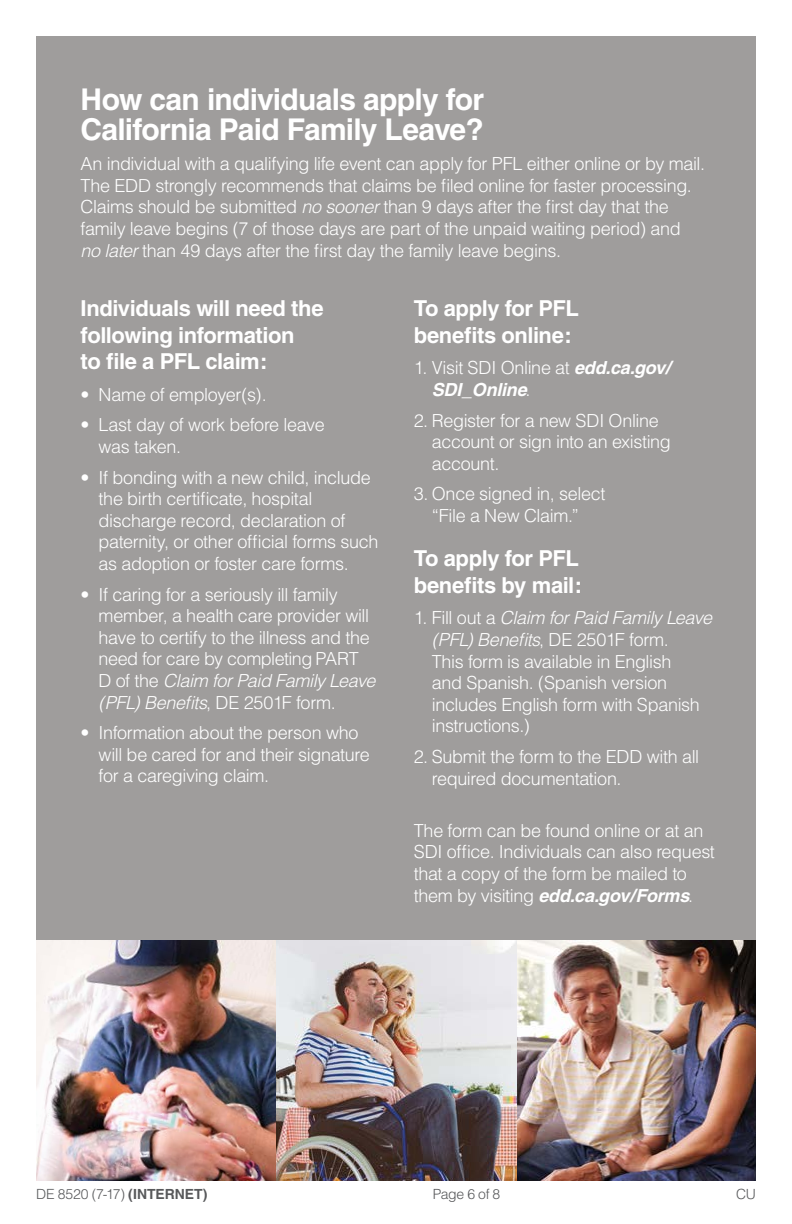
<style>
.page{position:relative;width:792px;height:1224px;background:#fff}
.page>*{position:absolute;margin:0;border:0;box-sizing:border-box;transform-origin:0 0}
.Subheadings{font:700 30px/30px "Helvetica";letter-spacing:-.025em;color:#fff}
.t1{font:700 22px/26.4px "Helvetica";letter-spacing:-.02em;color:#fff}
.t2{font:300 18px/21.6px "Helvetica";letter-spacing:-.02em;color:#fff}
.t3{font:italic 700 18px/21.6px "Helvetica";letter-spacing:-.01em;color:#fff}
.t4{font:300 14px "Helvetica";letter-spacing:-.02em;color:#58595b}
.s1{font-style:italic}
.s2{font-weight:300;font-style:normal}
.s3{font-weight:700;font-style:italic}
.s4{font-weight:700}
</style>
<div class="page">
<div style="left:36px;top:36px;width:720px;height:1145px;background:#9f9d9c"></div>
<img style="left:36px;top:941px;width:720px;height:240px">
<p class="Subheadings" style="left:81px;top:84px;width:405px">How can individuals apply for<br>California Paid Family Leave?</p>
<p class="t2" style="left:81px;top:153px;width:626px">An individual with a qualifying life event can apply for PFL either online or by mail.<br>The EDD strongly recommends that claims be filed online for faster processing.<br>Claims should be submitted <span class="s1">no sooner</span> than 9 days after the first day that the family leave begins (7 of those days are part of the unpaid waiting period) and<br><span class="s1">no later</span> than 49 days after the first day the family leave begins.</p>
<p class="t1" style="left:81px;top:295px;width:245px">Individuals will need the following information<br>to file a PFL claim:</p>
<p class="t2" style="left:81px;top:383px;width:188px">• Name of employer(s).</p>
<p class="t2" style="left:99px;top:414px;width:228px;text-indent:-18px">• Last day of work before leave was taken.</p>
<p class="t2" style="left:99px;top:466px;width:281px;text-indent:-18px">• If bonding with a new child, include the birth certificate, hospital discharge record, declaration of paternity, or other official forms such as adoption or foster care forms.</p>
<p class="t2" style="left:99px;top:583px;width:278px;text-indent:-18px">• If caring for a seriously ill family member, a health care provider will have to certify to the illness and the need for care by completing PART D of the <span class="s1">Claim for Paid Family Leave (PFL) Benefits</span>, DE 2501F form.</p>
<p class="t2" style="left:99px;top:722px;width:273px;text-indent:-18px">• Information about the person who will be cared for and their signature for a caregiving claim.</p>
<p class="t1" style="left:414px;top:295px;width:167px">To apply for PFL benefits online:</p>
<p class="t3" style="left:432px;top:357px;width:240px;text-indent:-18px"><span class="s2">1. Visit SDI Online at</span> edd.ca.gov/<br>SDI_Online<span class="s2">.</span></p>
<p class="t2" style="left:432px;top:409px;width:241px;text-indent:-18px">2. Register for a new SDI Online account or sign into an existing account.</p>
<p class="t2" style="left:414px;top:483px;width:193px;text-align:center">3. Once signed in, select “File a New Claim.”</p>
<p class="t1" style="left:414px;top:545px;width:170px">To apply for PFL benefits by mail:</p>
<p class="t2" style="left:432px;top:607px;width:282px;text-indent:-18px">1. Fill out a <span class="s1">Claim for Paid Family Leave (PFL) Benefits</span>, DE 2501F form.<br>This form is available in English<br>and Spanish. (Spanish version includes English form with Spanish instructions.)</p>
<p class="t2" style="left:432px;top:746px;width:269px;text-indent:-18px">2. Submit the form to the EDD with all required documentation.</p>
<p class="t2" style="left:414px;top:819px;width:303px">The form can be found online or at an SDI office. Individuals can also request that a copy of the form be mailed to them by visiting <span class="s3">edd.ca.gov/Forms</span>.</p>
<p class="t4" style="left:36px;top:1185px;width:173px">DE 8520 (7-17) <span class="s4">(INTERNET)</span></p>
<p class="t4" style="left:433px;top:1185px;width:69px">Page 6 of 8</p>
<p class="t4" style="left:736px;top:1185px;width:22px">CU</p>
</div>
